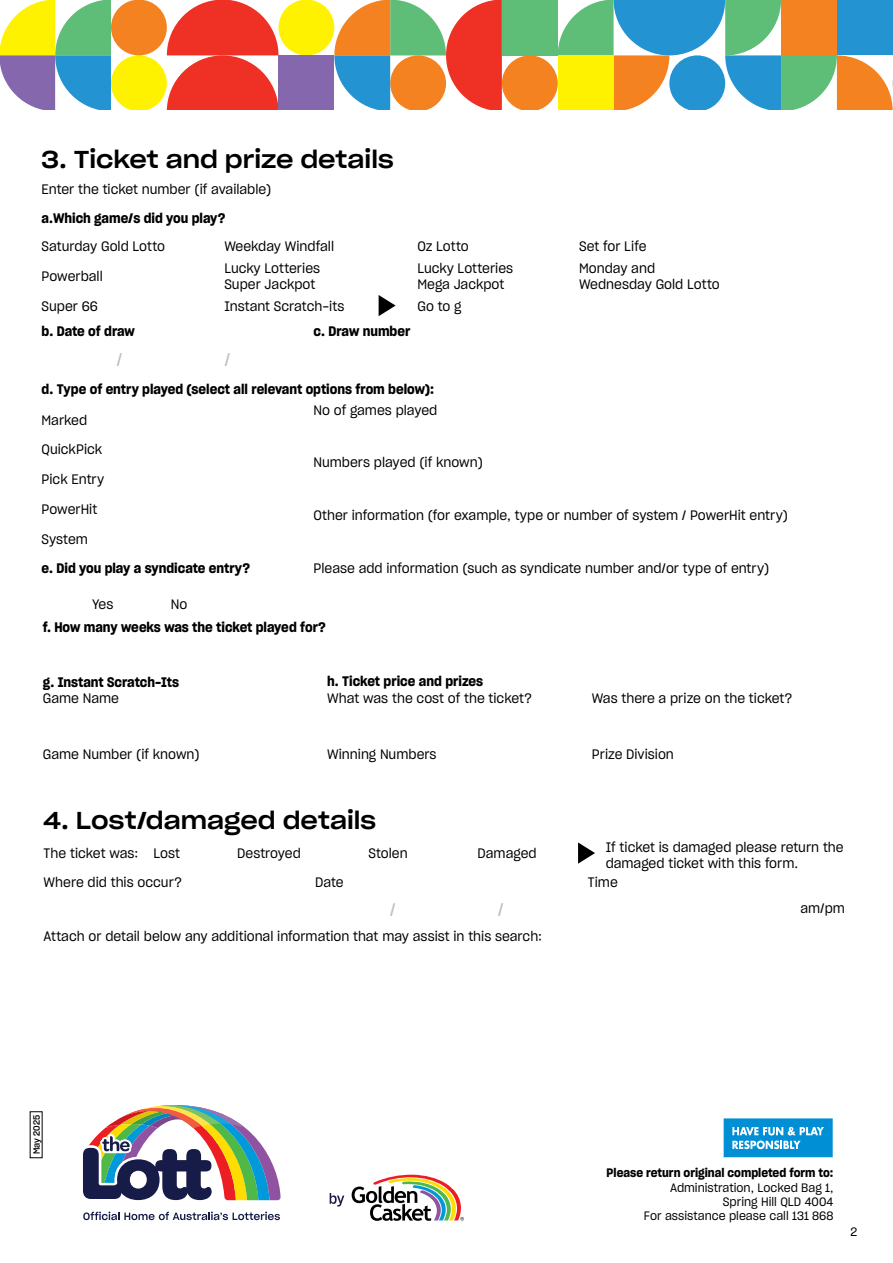
<style>
.page{position:relative;width:893px;height:1263px;background:#fff}
.page>*{position:absolute;margin:0;border:0;box-sizing:border-box;transform-origin:0 0}
.t1{font:24px "Sharp Grotesk Medium 22";color:#000}
.t2{font:18px "Sharp Grotesk Book 18";color:#bcbec0}
.t3{font:13.5px/16.2px "Sharp Grotesk Book 18";color:#000}
.t4{font:13.5px "Sharp Grotesk Sm Bold 18";color:#000}
.t5{font:12px/14.4px "Sharp Grotesk Book 18";color:#000;text-align:right}
.t6{font:12px "Sharp Grotesk Sm Bold 18";color:#000}
.t7{font:9px "Sharp Grotesk Medium 18";letter-spacing:-.01em;color:#000}
</style>
<div class="page">
<div style="left:278px;top:0;width:56px;height:55px;background:#fff200;border-radius:50%"></div>
<svg style="left:0;top:0;width:278px;height:109px"></svg>
<svg style="left:334px;top:0;width:559px;height:109px"></svg>
<div style="left:558px;top:55px;width:56px;height:54px;background:#fff200"></div>
<div style="left:502px;top:0;width:56px;height:55px;background:#5ebd76"></div>
<div style="left:781px;top:0;width:56px;height:55px;background:#f58220"></div>
<div style="left:278px;top:55px;width:56px;height:54px;background:#8467ad"></div>
<div style="left:837px;top:0;width:56px;height:55px;background:#2493d1"></div>
<svg style="left:83px;top:1105px;width:198px;height:116px"></svg>
<svg style="left:352px;top:1174px;width:112px;height:47px"></svg>
<svg style="left:330px;top:1193px;width:14px;height:13px"></svg>
<svg style="left:723px;top:1118px;width:110px;height:40px;background:#32a5dd"></svg>
<svg style="left:379px;top:295px;width:17px;height:21px"></svg>
<svg style="left:578px;top:842px;width:17px;height:22px"></svg>
<h1 class="t1" style="left:42px;top:139px;width:354px">3. Ticket and prize details</h1>
<p class="t3" style="left:42px;top:180px;width:231px">Enter the ticket number (if available)</p>
<p class="t4" style="left:42px;top:208px;width:185px">a.Which game/s did you play?</p>
<p class="t3" style="left:42px;top:238px;width:125px">Saturday Gold Lotto</p>
<p class="t3" style="left:224px;top:238px;width:111px">Weekday Windfall</p>
<p class="t3" style="left:417px;top:238px;width:53px">Oz Lotto</p>
<p class="t3" style="left:579px;top:238px;width:69px">Set for Life</p>
<p class="t3" style="left:42px;top:268px;width:63px">Powerball</p>
<p class="t3" style="left:224px;top:259px;width:97px">Lucky Lotteries<br>Super Jackpot</p>
<p class="t3" style="left:417px;top:259px;width:97px">Lucky Lotteries<br>Mega Jackpot</p>
<p class="t3" style="left:579px;top:259px;width:142px">Monday and<br>Wednesday Gold Lotto</p>
<p class="t3" style="left:42px;top:297px;width:58px">Super 66</p>
<p class="t3" style="left:224px;top:297px;width:122px">Instant Scratch-its</p>
<p class="t3" style="left:417px;top:297px;width:46px">Go to g</p>
<p class="t4" style="left:42px;top:321px;width:95px">b. Date of draw</p>
<p class="t4" style="left:314px;top:321px;width:98px">c. Draw number</p>
<h2 class="t2" style="left:116px;top:346px;width:7px">/</h2>
<h2 class="t2" style="left:224px;top:346px;width:7px">/</h2>
<p class="t4" style="left:42px;top:379px;width:394px">d. Type of entry played (select all relevant options from below):</p>
<p class="t3" style="left:42px;top:411px;width:47px">Marked</p>
<p class="t3" style="left:42px;top:441px;width:62px">QuickPick</p>
<p class="t3" style="left:42px;top:471px;width:64px">Pick Entry</p>
<p class="t3" style="left:42px;top:501px;width:57px">PowerHit</p>
<p class="t3" style="left:42px;top:530px;width:48px">System</p>
<p class="t4" style="left:42px;top:558px;width:210px">e. Did you play a syndicate entry?</p>
<p class="t3" style="left:314px;top:402px;width:125px">No of games played</p>
<p class="t3" style="left:314px;top:454px;width:171px">Numbers played (if known)</p>
<p class="t3" style="left:314px;top:507px;width:476px">Other information (for example, type or number of system / PowerHit entry)</p>
<p class="t3" style="left:314px;top:560px;width:457px">Please add information (such as syndicate number and/or type of entry)</p>
<p class="t3" style="left:92px;top:595px;width:23px">Yes</p>
<p class="t3" style="left:171px;top:595px;width:18px">No</p>
<p class="t4" style="left:43px;top:617px;width:285px">f. How many weeks was the ticket played for?</p>
<p class="t4" style="left:43px;top:672px;width:138px">g. Instant Scratch-Its</p>
<p class="t3" style="left:43px;top:689px;width:78px">Game Name</p>
<p class="t3" style="left:43px;top:746px;width:158px">Game Number (if known)</p>
<p class="t4" style="left:327px;top:671px;width:157px">h. Ticket price and prizes</p>
<p class="t3" style="left:327px;top:689px;width:207px">What was the cost of the ticket?</p>
<p class="t3" style="left:327px;top:745px;width:111px">Winning Numbers</p>
<p class="t3" style="left:592px;top:689px;width:202px">Was there a prize on the ticket?</p>
<p class="t3" style="left:592px;top:745px;width:84px">Prize Division</p>
<h1 class="t1" style="left:44px;top:800px;width:334px">4. Lost/damaged details</h1>
<p class="t3" style="left:44px;top:845px;width:138px">The ticket was: Lost</p>
<p class="t3" style="left:237px;top:845px;width:65px">Destroyed</p>
<p class="t3" style="left:368px;top:845px;width:41px">Stolen</p>
<p class="t3" style="left:478px;top:845px;width:61px">Damaged</p>
<p class="t3" style="left:606px;top:838px;width:239px">If ticket is damaged please return the damaged ticket with this form.</p>
<p class="t3" style="left:44px;top:874px;width:140px">Where did this occur?</p>
<p class="t3" style="left:315px;top:874px;width:30px">Date</p>
<p class="t3" style="left:588px;top:874px;width:31px">Time</p>
<h2 class="t2" style="left:390px;top:895px;width:7px">/</h2>
<h2 class="t2" style="left:498px;top:895px;width:7px">/</h2>
<p class="t3" style="left:800px;top:899px;width:46px">am/pm</p>
<p class="t3" style="left:44px;top:928px;width:500px">Attach or detail below any additional information that may assist in this search:</p>
<p class="t7" style="left:30px;top:1154px;width:41px;rotate:-90deg">May 2025</p>
<p class="t6" style="left:607px;top:1164px;width:228px">Please return original completed form to:</p>
<p class="t5" style="left:644px;top:1180px;width:191px">Administration, Locked Bag 1,<br>Spring Hill QLD 4004<br>For assistance please call 131 868</p>
<p class="t5" style="left:851px;top:1224px;width:8px">2</p>
</div>
